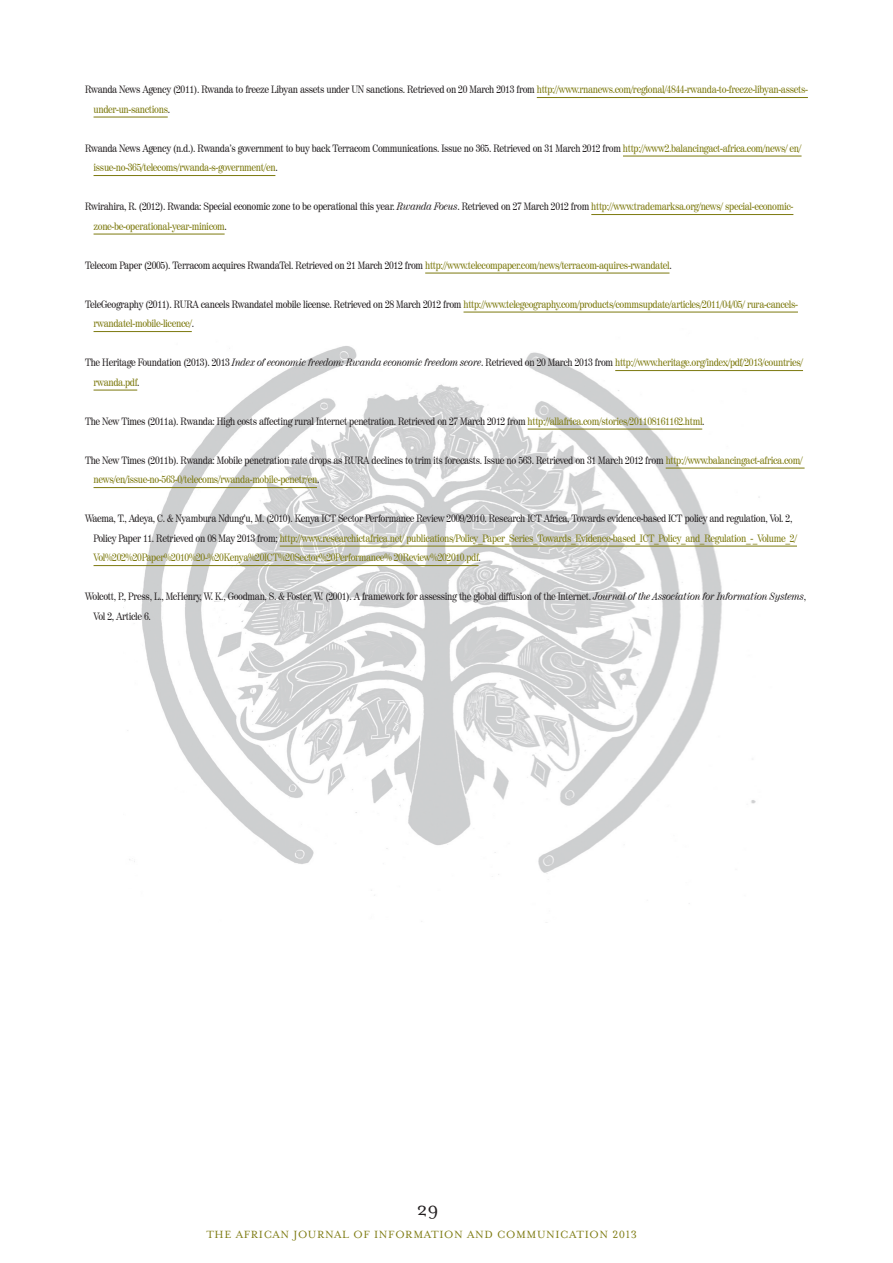
<style>
.page{position:relative;width:893px;height:1263px;background:#fff}
.page>*{position:absolute;margin:0;border:0;box-sizing:border-box;transform-origin:0 0}
.t1{font:21px "Mrs Eaves Roman";color:#231f20}
.t2{font:12px "Mrs Eaves Small Caps";letter-spacing:.05em;color:#7c790e}
.End_Note_without_lin{font:10.5px/19.5px "Century 725 BT";letter-spacing:-.035em;color:#231f20;scale:.9 1}
.End_Note_without_lin-2{font:10.5px/19.5px "Century 725 BT";letter-spacing:-.035em;color:#7c790e;scale:.9 1}
.s1{color:#7c790e}
.s2{font-style:italic}
.s3{color:#231f20}
</style>
<div class="page">
<img style="left:124px;top:332px;width:648px;height:590px">
<hr style="left:537px;top:97px;width:271px;height:1px;background:#7c790e">
<hr style="left:94px;top:117px;width:74px;height:1px;background:#7c790e">
<hr style="left:623px;top:156px;width:178px;height:1px;background:#7c790e">
<hr style="left:94px;top:175px;width:181px;height:1px;background:#7c790e">
<hr style="left:591px;top:214px;width:202px;height:1px;background:#7c790e">
<hr style="left:94px;top:234px;width:131px;height:1px;background:#7c790e">
<hr style="left:425px;top:273px;width:244px;height:1px;background:#7c790e">
<hr style="left:463px;top:312px;width:335px;height:1px;background:#7c790e">
<hr style="left:94px;top:331px;width:98px;height:1px;background:#7c790e">
<hr style="left:615px;top:370px;width:188px;height:1px;background:#7c790e">
<hr style="left:94px;top:390px;width:43px;height:1px;background:#7c790e">
<hr style="left:528px;top:429px;width:174px;height:1px;background:#7c790e">
<hr style="left:666px;top:468px;width:139px;height:1px;background:#7c790e">
<hr style="left:94px;top:487px;width:223px;height:1px;background:#7c790e">
<hr style="left:280px;top:546px;width:517px;height:1px;background:#7c790e">
<hr style="left:94px;top:565px;width:385px;height:1px;background:#7c790e">
<p class="End_Note_without_lin" style="left:94px;top:79px;width:795px;text-indent:-9px">Rwanda News Agency (2011). Rwanda to freeze Libyan assets under UN sanctions. Retrieved on 20 March 2013 from <span class="s1">http://www.rnanews.com/regional/4844-rwanda-to-freeze-libyan-assets&shy;under-un-sanctions</span>.</p>
<p class="End_Note_without_lin" style="left:94px;top:138px;width:788px;text-indent:-9px">Rwanda News Agency (n.d.). Rwanda’s government to buy back Terracom Communications. Issue no 365. Retrieved on 31 March 2012 from <span class="s1">http://www2.balancingact-africa.com/news/ en/ issue-no-365/telecoms/rwanda-s-government/en</span>.</p>
<p class="End_Note_without_lin" style="left:94px;top:196px;width:779px;text-indent:-9px">Rwirahira, R. (2012). Rwanda: Special economic zone to be operational this year. <span class="s2">Rwanda Focus</span>. Retrieved on 27 March 2012 from <span class="s1">http://www.trademarksa.org/news/ special-economic&shy;zone-be-operational-year-minicom</span>.</p>
<p class="End_Note_without_lin" style="left:85px;top:255px;width:653px">Telecom Paper (2005). Terracom acquires RwandaTel. Retrieved on 21 March 2012 from <span class="s1">http://www.telecompaper.com/news/terracom-aquires-rwandatel</span>.</p>
<p class="End_Note_without_lin-2" style="left:94px;top:294px;width:784px;text-indent:-9px"><span class="s3">TeleGeography (2011). RURA cancels Rwandatel mobile license. Retrieved on 28 March 2012 from</span> http://www.telegeography.com/products/commsupdate/articles/2011/04/05/ rura-cancels&shy;rwandatel-mobile-licence/<span class="s3">.</span></p>
<p class="End_Note_without_lin" style="left:94px;top:352px;width:790px;text-indent:-9px">The Heritage Foundation (2013). 2013 <span class="s2">Index of economic freedom: Rwanda economic freedom score</span>. Retrieved on 20 March 2013 from <span class="s1">http://www.heritage.org/index/pdf/2013/countries/ rwanda.pdf</span>.</p>
<p class="End_Note_without_lin" style="left:85px;top:411px;width:690px">The New Times (2011a). Rwanda: High costs affecting rural Internet penetration. Retrieved on 27 March 2012 from <span class="s1">http://allafrica.com/stories/201108161162.html</span>.</p>
<p class="End_Note_without_lin" style="left:94px;top:450px;width:789px;text-indent:-9px">The New Times (2011b). Rwanda: Mobile penetration rate drops as RURA declines to trim its forecasts. Issue no 563. Retrieved on 31 March 2012 from <span class="s1">http://www.balancingact-africa.com/ news/en/issue-no-563-0/telecoms/rwanda-mobile-penetr/en</span>.</p>
<p class="End_Note_without_lin-2" style="left:94px;top:508px;width:783px;text-indent:-9px"><span class="s3">Waema, T., Adeya, C. &amp; Nyambura Ndung’u, M. (2010). Kenya ICT Sector Performance Review 2009/2010. Research ICT Africa, Towards evidence-based ICT policy and regulation, Vol. 2,<br>Policy Paper 11. Retrieved on 08 May 2013 from;</span> http://www.researchictafrica.net/ publications/Policy_Paper_Series_Towards_Evidence-based_ICT_Policy_and_Regulation_-_Volume_2/<br>Vol%202%20Paper%2010%20-%20Kenya%20ICT%20Sector%20Performance% 20Review%202010.pdf<span class="s3">.</span></p>
<p class="End_Note_without_lin" style="left:94px;top:586px;width:793px;text-indent:-9px">Wolcott, P., Press, L., McHenry, W. K., Goodman, S. &amp; Foster, W. (2001). A framework for assessing the global diffusion of the Internet. <span class="s2">Journal of the Association for Information Systems</span>,<br>Vol 2, Article 6.</p>
<h1 class="t1" style="left:417px;top:1197px;width:23px">29</h1>
<p class="t2" style="left:206px;top:1228px;width:432px">THE AFRICAN JOURNAL OF INFORMATION AND COMMUNICATION 2013</p>
</div>
